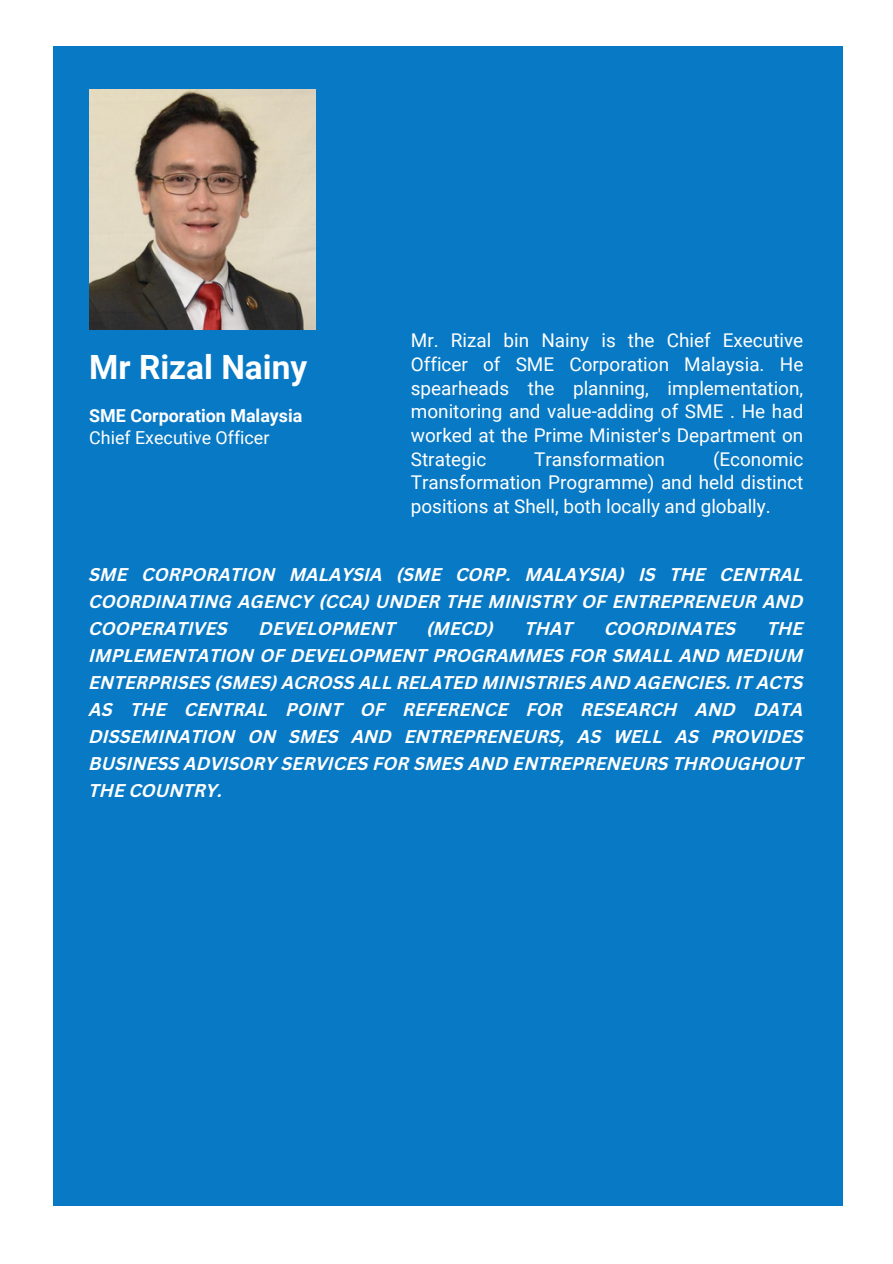
<style>
.page{position:relative;width:893px;height:1264px;background:#fff}
.page>*{position:absolute;margin:0;border:0;box-sizing:border-box;transform-origin:0 0}
.t1{font:700 33.45px "Roboto";color:#fff}
.t2{font:18.9px/23.7px "Roboto";color:#fff;text-align:justify}
.t3{font:italic 700 18px/27px "Canva Sans";color:#fff;text-align:justify}
.t4{font:700 17.85px "Roboto";color:#fff}
.t5{font:17.85px "Roboto";color:#fff}
</style>
<div class="page">
<div style="left:53px;top:46px;width:789px;height:1159px;background:#0879c5"></div>
<img style="left:89px;top:89px;width:226px;height:241px">
<p class="t1" style="left:89px;top:348px;width:219px">Mr Rizal Nainy</p>
<p class="t4" style="left:89px;top:405px;width:215px">SME Corporation Malaysia</p>
<p class="t5" style="left:89px;top:428px;width:182px">Chief Executive Officer</p>
<p class="t2" style="left:411px;top:329px;width:394px">Mr. Rizal bin Nainy is the Chief Executive Officer of SME Corporation Malaysia. He spearheads the planning, implementation, monitoring and value-adding of SME . He had worked at the Prime Minister's Department on Strategic</p>
<p class="t2" style="left:411px;top:447px;width:394px;text-indent:302px">(Economic Transformation Programme) and held distinct positions at Shell, both locally and globally.</p>
<p class="t2" style="left:534px;top:447px;width:132px">Transformation</p>
<p class="t3" style="left:89px;top:563px;width:715px">SME CORPORATION MALAYSIA (SME CORP. MALAYSIA) IS THE CENTRAL COORDINATING AGENCY (CCA) UNDER THE MINISTRY OF ENTREPRENEUR AND COOPERATIVES</p>
<p class="t3" style="left:259px;top:617px;width:138px">DEVELOPMENT</p>
<p class="t3" style="left:427px;top:617px;width:68px">(MECD)</p>
<p class="t3" style="left:525px;top:617px;width:49px">THAT</p>
<p class="t3" style="left:604px;top:617px;width:133px">COORDINATES</p>
<p class="t3" style="left:89px;top:617px;width:715px;text-indent:678px">THE IMPLEMENTATION OF DEVELOPMENT PROGRAMMES FOR SMALL AND MEDIUM ENTERPRISES (SMES) ACROSS ALL RELATED MINISTRIES AND AGENCIES. IT ACTS AS THE CENTRAL POINT OF REFERENCE FOR RESEARCH AND DATA DISSEMINATION ON SMES AND ENTREPRENEURS, AS WELL AS PROVIDES BUSINESS ADVISORY SERVICES FOR SMES AND ENTREPRENEURS THROUGHOUT THE COUNTRY.</p>
</div>
